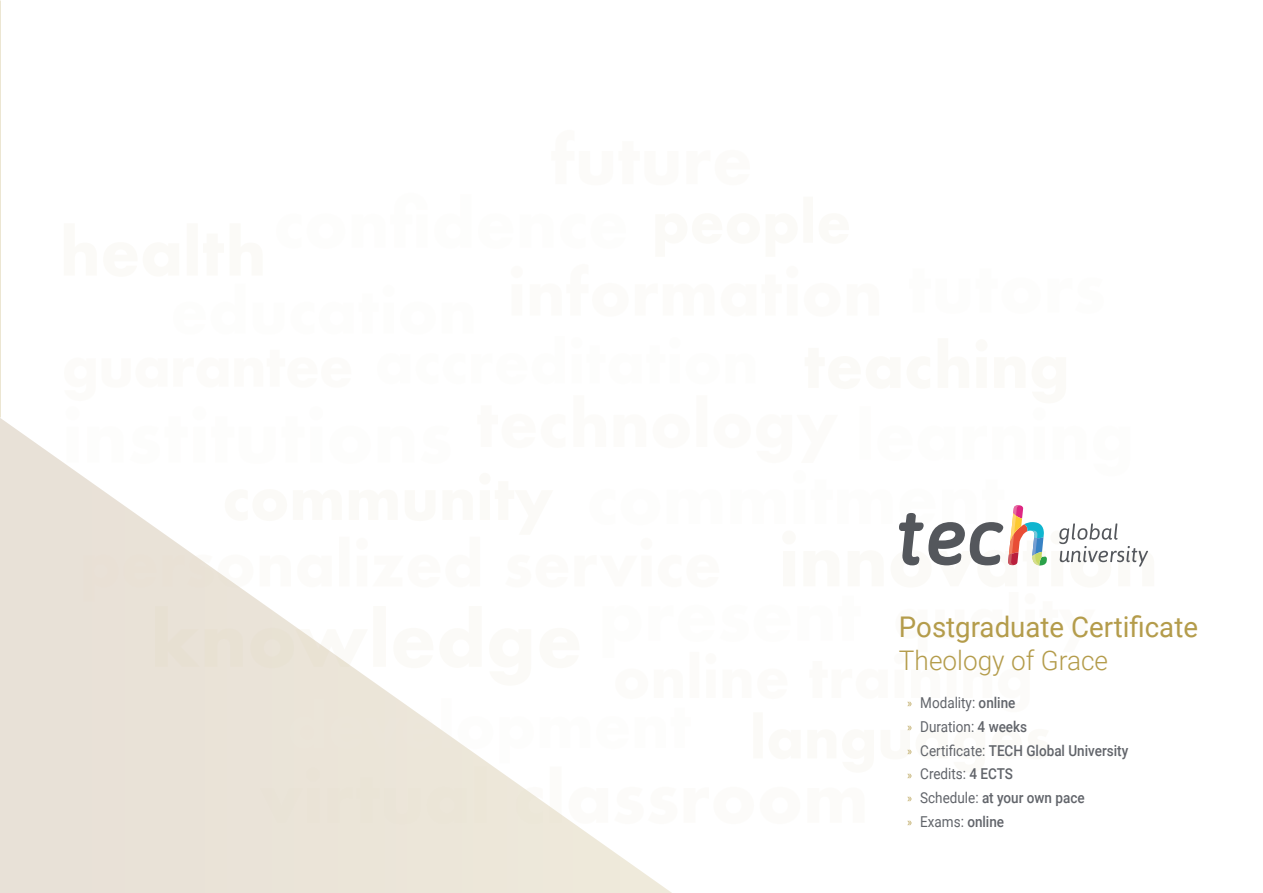
<style>
.page{position:relative;width:1263px;height:893px;background:#fff}
.page>*{position:absolute;margin:0;border:0;box-sizing:border-box;transform-origin:0 0}
.t1{font:28.5px "Roboto";color:#b49c4b}
.t2{font:300 27px "Roboto";color:#b49c4b}
.t3{font:500 15px/23.7px "Roboto";color:#61646a;scale:.9 1}
.s1{font-family:"Myriad Pro";font-weight:400;font-size:12px;color:#b49c4b}
.s2{font-weight:400}
</style>
<div class="page">
<div style="left:0;top:418px;width:672px;height:475px;background:#e9e2d7"></div>
<svg style="left:64px;top:418px;width:1084px;height:406px"></svg>
<h1 class="t1" style="left:899px;top:607px;width:301px">Postgraduate Certificate</h1>
<h2 class="t2" style="left:899px;top:641px;width:211px">Theology of Grace</h2>
<p class="t3" style="left:907px;top:690px;width:247px"><span class="s1">»</span> <span class="s2">Modality:</span> online<br><span class="s1">»</span> <span class="s2">Duration:</span> 4 weeks<br><span class="s1">»</span> <span class="s2">Certificate:</span> TECH Global University <span class="s1">»</span> <span class="s2">Credits:</span> 4 ECTS<br><span class="s1">»</span> <span class="s2">Schedule:</span> at your own pace<br><span class="s1">»</span> <span class="s2">Exams:</span> online</p>
</div>
